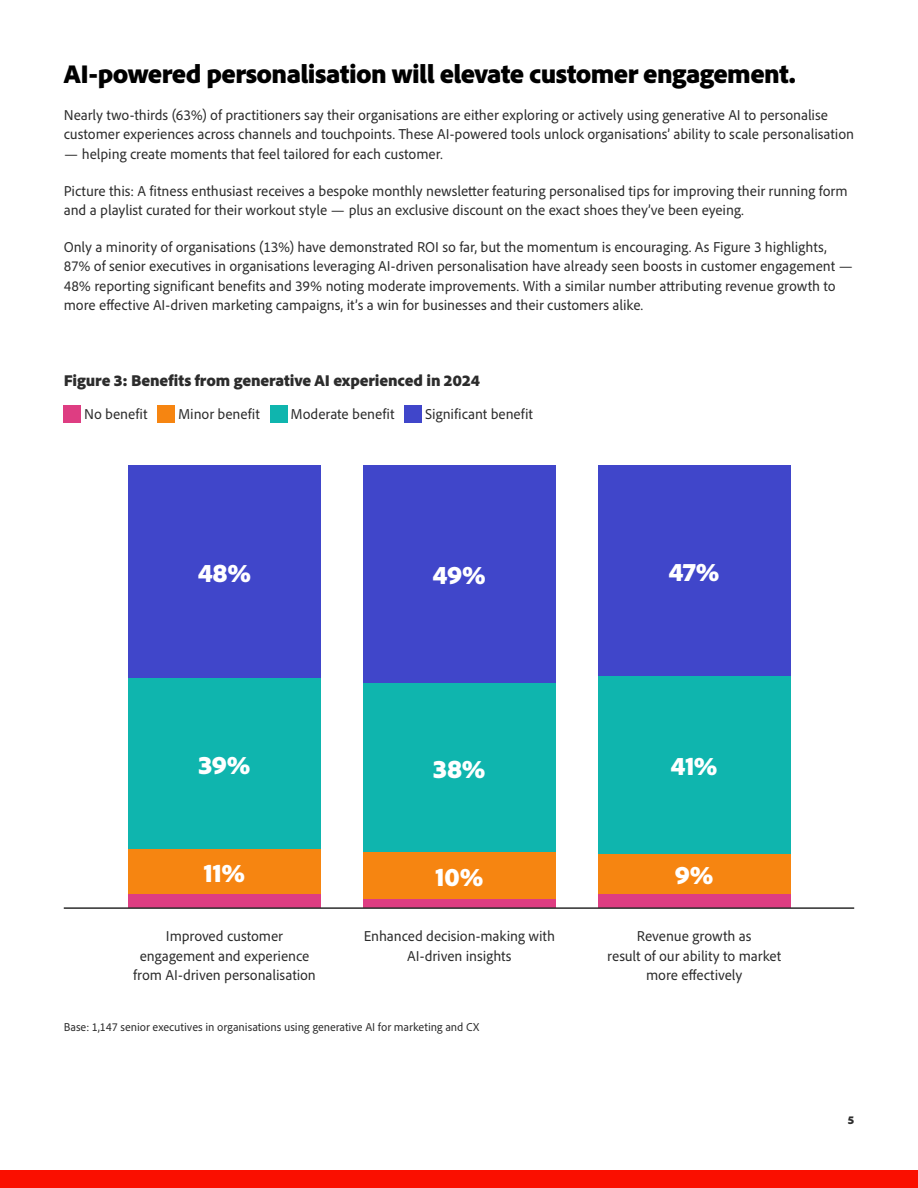
<style>
.page{position:relative;width:918px;height:1188px;background:#fff}
.page>*{position:absolute;margin:0;border:0;box-sizing:border-box;transform-origin:0 0}
.t1{font:900 27px "Adobe Clean";letter-spacing:-.02em;color:#000}
.t2{font:900 27px "Adobe Clean";letter-spacing:-.02em;color:#fff}
.t3{font:900 16.5px "Adobe Clean";letter-spacing:-.005em;color:#2c2c2c}
.t4{font:15px/19.5px "Adobe Clean UX";letter-spacing:-.005em;color:#2c2c2c}
.t5{font:12px "Adobe Clean UX";letter-spacing:-.01em;color:#2c2c2c}
.t6{font:900 12px "Adobe Clean";color:#2c2c2c}
</style>
<div class="page">
<div style="left:0;top:1171px;width:918px;height:17px;background:#fa0f00"></div>
<div style="left:64px;top:405px;width:17px;height:17px;background:#de3d82"></div>
<div style="left:158px;top:405px;width:17px;height:17px;background:#f68511"></div>
<div style="left:270px;top:405px;width:17px;height:17px;background:#0fb5ae"></div>
<div style="left:405px;top:405px;width:17px;height:17px;background:#4046ca"></div>
<div style="left:128px;top:466px;width:193px;height:442px;background:#4046ca"></div>
<div style="left:363px;top:466px;width:192px;height:442px;background:#4046ca"></div>
<div style="left:598px;top:466px;width:192px;height:442px;background:#4046ca"></div>
<div style="left:128px;top:678px;width:193px;height:230px;background:#0fb5ae"></div>
<div style="left:363px;top:683px;width:192px;height:225px;background:#0fb5ae"></div>
<div style="left:598px;top:676px;width:192px;height:232px;background:#0fb5ae"></div>
<div style="left:128px;top:849px;width:193px;height:59px;background:#f68511"></div>
<div style="left:363px;top:853px;width:192px;height:55px;background:#f68511"></div>
<div style="left:598px;top:855px;width:192px;height:53px;background:#f68511"></div>
<div style="left:128px;top:894px;width:193px;height:14px;background:#de3d82"></div>
<div style="left:363px;top:899px;width:192px;height:9px;background:#de3d82"></div>
<div style="left:598px;top:894px;width:192px;height:14px;background:#de3d82"></div>
<hr style="left:64px;top:907px;width:790px;height:2px;background:#2c2c2c">
<h1 class="t1" style="left:64px;top:56px;width:734px">AI-powered personalisation will elevate customer engagement.</h1>
<p class="t4" style="left:64px;top:105px;width:792px">Nearly two-thirds (63%) of practitioners say their organisations are either exploring or actively using generative AI to personalise customer experiences across channels and touchpoints. These AI-powered tools unlock organisations’ ability to scale personalisation</p>
<p class="t4" style="left:64px;top:144px;width:381px">— helping create moments that feel tailored for each customer.</p>
<p class="t4" style="left:64px;top:180px;width:785px">Picture this: A fitness enthusiast receives a bespoke monthly newsletter featuring personalised tips for improving their running form and a playlist curated for their workout style — plus an exclusive discount on the exact shoes they’ve been eyeing.</p>
<p class="t4" style="left:64px;top:236px;width:791px">Only a minority of organisations (13%) have demonstrated ROI so far, but the momentum is encouraging. As Figure 3 highlights, 87% of senior executives in organisations leveraging AI-driven personalisation have already seen boosts in customer engagement — 48% reporting significant benefits and 39% noting moderate improvements. With a similar number attributing revenue growth to more effective AI-driven marketing campaigns, it’s a win for businesses and their customers alike.</p>
<p class="t3" style="left:64px;top:369px;width:418px">Figure 3: Benefits from generative AI experienced in 2024</p>
<p class="t4" style="left:84px;top:404px;width:65px">No benefit</p>
<p class="t4" style="left:178px;top:404px;width:83px">Minor benefit</p>
<p class="t4" style="left:291px;top:404px;width:105px">Moderate benefit</p>
<p class="t4" style="left:425px;top:404px;width:109px">Significant benefit</p>
<h1 class="t2" style="left:198px;top:555px;width:55px">48%</h1>
<h1 class="t2" style="left:198px;top:746px;width:54px">39%</h1>
<h1 class="t2" style="left:433px;top:557px;width:55px">49%</h1>
<h1 class="t2" style="left:669px;top:554px;width:53px">47%</h1>
<h1 class="t2" style="left:433px;top:751px;width:54px">38%</h1>
<h1 class="t2" style="left:671px;top:748px;width:49px">41%</h1>
<h1 class="t2" style="left:204px;top:854px;width:43px">11%</h1>
<h1 class="t2" style="left:435px;top:859px;width:50px">10%</h1>
<h1 class="t2" style="left:675px;top:857px;width:41px">9%</h1>
<p class="t4" style="left:133px;top:926px;width:184px;text-align:center">Improved customer engagement and experience from AI-driven personalisation</p>
<p class="t4" style="left:364px;top:926px;width:193px;text-align:center">Enhanced decision-making with<br>AI-driven insights</p>
<p class="t4" style="left:607px;top:926px;width:175px;text-align:center">Revenue growth as<br>result of our ability to market more effectively</p>
<p class="t5" style="left:64px;top:1020px;width:417px">Base: 1,147 senior executives in organisations using generative AI for marketing and CX</p>
<p class="t6" style="left:848px;top:1112px;width:8px">5</p>
</div>
